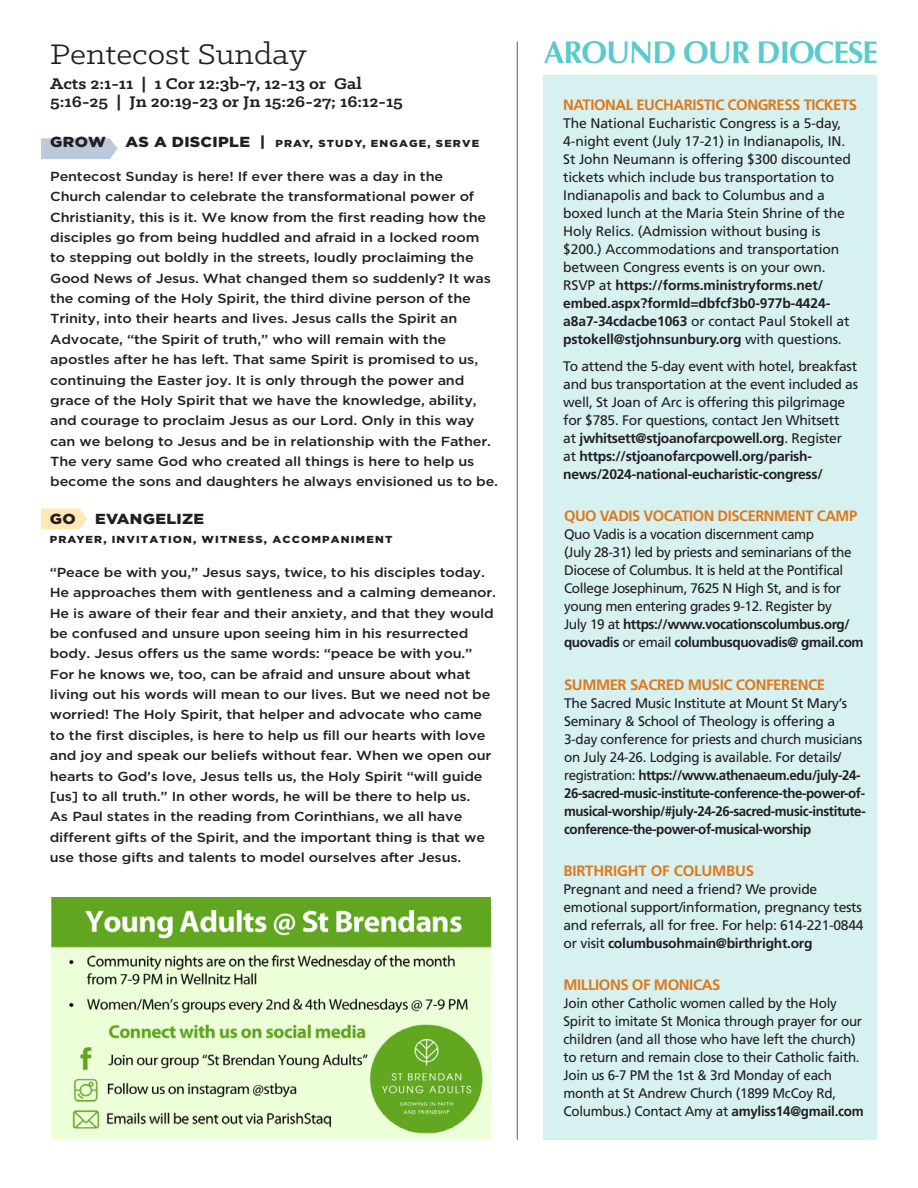
<style>
.page{position:relative;width:918px;height:1188px;background:#fff}
.page>*{position:absolute;margin:0;border:0;box-sizing:border-box;transform-origin:0 0}
.t1{font:31.95px "Klinic Slab";color:#231f20;scale:1.1 1}
.t2{font:700 31.5px "Optima";letter-spacing:-.03em;color:#5bcaca}
.t3{font:700 17.4px/17.4px "Klinic Slab";color:#231f20;scale:1.1 1}
.t4{font:700 15px "Frutiger LT Std";letter-spacing:-.03em;color:#de791b}
.t5{font:700 15px "Frutiger LT Std";letter-spacing:-.01em;color:#de791b}
.t6{font:900 14.55px "Gotham";letter-spacing:.02em;color:#231f20;scale:1.1 1}
.t7{font:13.8px/18px "Frutiger LT Std";letter-spacing:-.02em;color:#231f20}
.t8{font:700 13.8px/18px "Frutiger LT Std";letter-spacing:-.03em;color:#231f20;scale:.96 1}
.t9{font:500 13.05px/20.4px "Gotham";letter-spacing:-.01em;color:#231f20;scale:1.1 1}
.t10{font:900 10.2px "Gotham";letter-spacing:.1em;color:#231f20;scale:1.1 1}
.s1{font-size:14.55px}
.s2{font-weight:700}
.s3{font-weight:400}
</style>
<div class="page">
<div style="left:544px;top:76px;width:333px;height:1064px;background:#d7f0f0"></div>
<hr style="left:517px;top:42px;width:1px;height:1098px;background:#655a56">
<svg style="left:41px;top:138px;width:77px;height:21px;background:#bfccdf"></svg>
<svg style="left:41px;top:509px;width:46px;height:20px"></svg>
<img style="left:52px;top:897px;width:439px;height:241px">
<p class="t1" style="left:50px;top:34px;width:235px">Pentecost Sunday</p>
<p class="t3" style="left:50px;top:75px;width:322px">Acts 2:1-11 | 1 Cor 12:3b-7, 12-13 or Gal<br>5:16-25 | Jn 20:19-23 or Jn 15:26-27; 16:12-15</p>
<p class="t6" style="left:50px;top:132px;width:52px">GROW</p>
<p class="t10" style="left:125px;top:137px;width:323px"><span class="s1">AS A DISCIPLE |</span> PRAY, STUDY, ENGAGE, SERVE</p>
<p class="t9" style="left:50px;top:166px;width:409px">Pentecost Sunday is here! If ever there was a day in the<br>Church calendar to celebrate the transformational power of Christianity, this is it. We know from the first reading how the disciples go from being huddled and afraid in a locked room<br>to stepping out boldly in the streets, loudly proclaiming the Good News of Jesus. What changed them so suddenly? It was the coming of the Holy Spirit, the third divine person of the Trinity, into their hearts and lives. Jesus calls the Spirit an Advocate, “the Spirit of truth,” who will remain with the apostles after he has left. That same Spirit is promised to us, continuing the Easter joy. It is only through the power and grace of the Holy Spirit that we have the knowledge, ability, and courage to proclaim Jesus as our Lord. Only in this way can we belong to Jesus and be in relationship with the Father.<br>The very same God who created all things is here to help us become the sons and daughters he always envisioned us to be.</p>
<p class="t6" style="left:50px;top:509px;width:25px">GO</p>
<p class="t6" style="left:95px;top:509px;width:101px">EVANGELIZE</p>
<p class="t10" style="left:50px;top:533px;width:313px">PRAYER, INVITATION, WITNESS, ACCOMPANIMENT</p>
<p class="t9" style="left:50px;top:562px;width:407px">“Peace be with you,” Jesus says, twice, to his disciples today.<br>He approaches them with gentleness and a calming demeanor.<br>He is aware of their fear and their anxiety, and that they would be confused and unsure upon seeing him in his resurrected body. Jesus offers us the same words: “peace be with you.” For he knows we, too, can be afraid and unsure about what living out his words will mean to our lives. But we need not be worried! The Holy Spirit, that helper and advocate who came to the first disciples, is here to help us fill our hearts with love and joy and speak our beliefs without fear. When we open our hearts to God’s love, Jesus tells us, the Holy Spirit “will guide [us] to all truth.” In other words, he will be there to help us.<br>As Paul states in the reading from Corinthians, we all have different gifts of the Spirit, and the important thing is that we use those gifts and talents to model ourselves after Jesus.</p>
<p class="t2" style="left:544px;top:34px;width:336px">AROUND OUR DIOCESE</p>
<p class="t4" style="left:563px;top:96px;width:295px">NATIONAL EUCHARISTIC CONGRESS TICKETS</p>
<p class="t7" style="left:563px;top:114px;width:289px">The National Eucharistic Congress is a 5-day, 4-night event (July 17-21) in Indianapolis, IN.<br>St John Neumann is offering $300 discounted tickets which include bus transportation to Indianapolis and back to Columbus and a boxed lunch at the Maria Stein Shrine of the Holy Relics. (Admission without busing is $200.) Accommodations and transportation between Congress events is on your own.<br>RSVP at <span class="s2">https://forms.ministryforms.net/ embed.aspx?formId=dbfcf3b0-977b-4424- a8a7-34cdacbe1063</span> or contact Paul Stokell at <span class="s2">pstokell@stjohnsunbury.org</span> with questions.</p>
<p class="t7" style="left:563px;top:357px;width:296px">To attend the 5-day event with hotel, breakfast and bus transportation at the event included as well, St Joan of Arc is offering this pilgrimage for $785. For questions, contact Jen Whitsett<br>at <span class="s2">jwhitsett@stjoanofarcpowell.org</span>. Register at <span class="s2">https://stjoanofarcpowell.org/parish&shy;news/2024-national-eucharistic-congress/</span></p>
<p class="t4" style="left:564px;top:507px;width:295px">QUO VADIS VOCATION DISCERNMENT CAMP</p>
<p class="t7" style="left:564px;top:526px;width:301px">Quo Vadis is a vocation discernment camp<br>(July 28-31) led by priests and seminarians of the Diocese of Columbus. It is held at the Pontifical College Josephinum, 7625 N High St, and is for young men entering grades 9-12. Register by<br>July 19 at <span class="s2">https://www.vocationscolumbus.org/ quovadis</span> or email <span class="s2">columbusquovadis@ gmail.com</span></p>
<p class="t4" style="left:564px;top:675px;width:263px">SUMMER SACRED MUSIC CONFERENCE</p>
<p class="t8" style="left:564px;top:694px;width:316px"><span class="s3">The Sacred Music Institute at Mount St Mary’s Seminary &amp; School of Theology is offering a 3-day conference for priests and church musicians on July 24-26. Lodging is available. For details/ registration:</span> https://www.athenaeum.edu/july-24- 26-sacred-music-institute-conference-the-power-of&shy;musical-worship/#july-24-26-sacred-music-institute&shy;conference-the-power-of-musical-worship</p>
<p class="t5" style="left:564px;top:862px;width:192px">BIRTHRIGHT OF COLUMBUS</p>
<p class="t7" style="left:564px;top:881px;width:302px">Pregnant and need a friend? We provide emotional support/information, pregnancy tests and referrals, all for free. For help: 614-221-0844 or visit <span class="s2">columbusohmain@birthright.org</span></p>
<p class="t4" style="left:564px;top:976px;width:158px">MILLIONS OF MONICAS</p>
<p class="t7" style="left:564px;top:995px;width:302px">Join other Catholic women called by the Holy Spirit to imitate St Monica through prayer for our children (and all those who have left the church) to return and remain close to their Catholic faith.<br>Join us 6-7 PM the 1st &amp; 3rd Monday of each month at St Andrew Church (1899 McCoy Rd, Columbus.) Contact Amy at <span class="s2">amyliss14@gmail.com</span></p>
</div>
